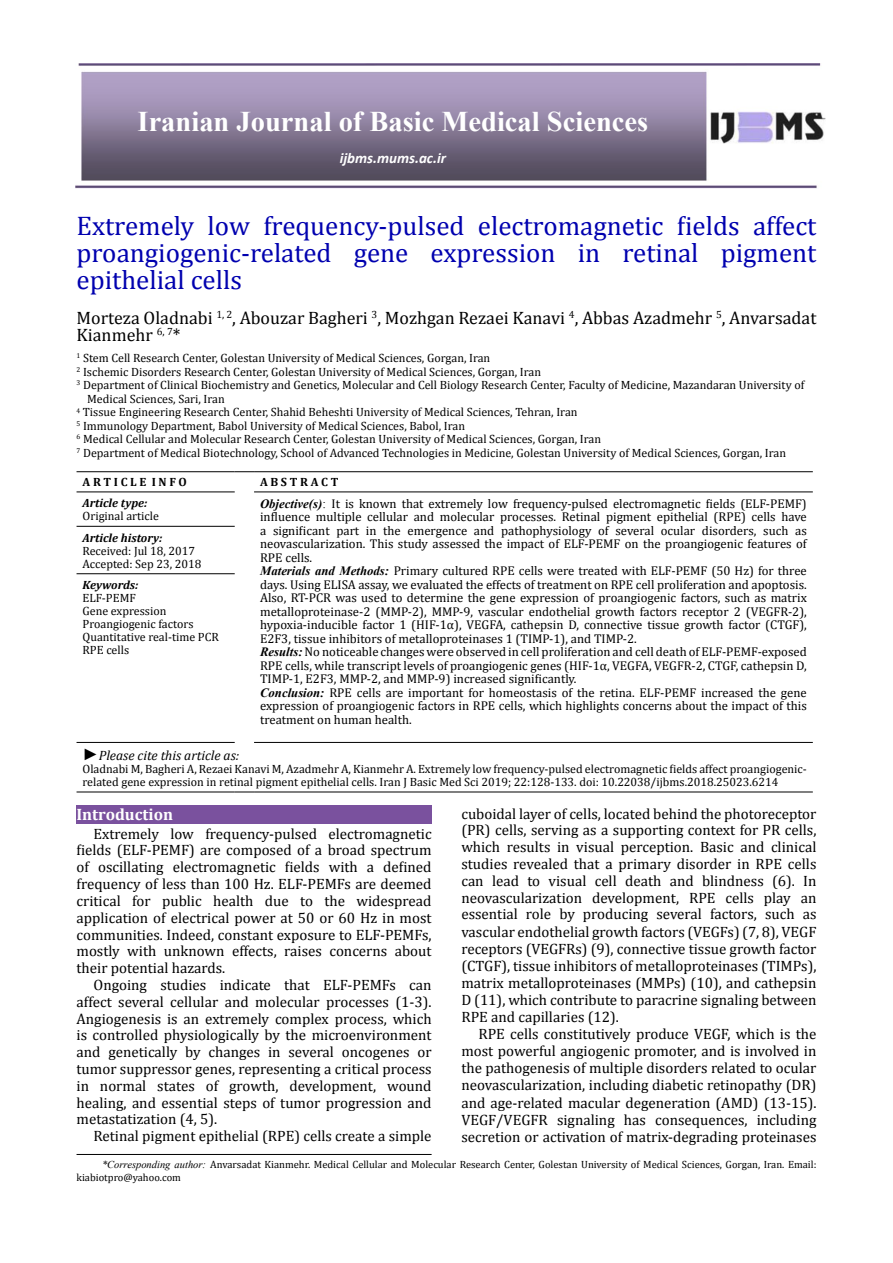
<style>
.page{position:relative;width:893px;height:1263px;background:#fff}
.page>*{position:absolute;margin:0;border:0;box-sizing:border-box;transform-origin:0 0}
.t1{font:700 28.5px "Times New Roman";color:#fff}
.t2{font:27px/27px "Cambria";color:#0000af;text-align:justify}
.t3{font:18px/17.5px "Cambria";color:#000}
.t4{font:700 16.5px "Cambria";color:#fff}
.t5{font:15px/16.8px "Cambria";color:#000;text-align:justify}
.t6{font:italic 700 15px "Calibri";color:#fff}
.t7{font:italic 13.5px "Cambria";color:#000}
.t8{font:12.75px/13.5px "Cambria";color:#000}
.t9{font:12px/13px "Cambria";color:#000}
.t10{font:12px/13px "Cambria Math";color:#000}
.t11{font:italic 700 12px "Cambria";color:#000}
.t12{font:700 12px "Cambria";color:#000}
.t13{font:10.5px/12.6px "Cambria";color:#000}
.s1{font-family:"Times New Roman";font-weight:700;font-style:italic}
.s2{font-family:"Times New Roman"}
.s3{font-family:"Times New Roman";font-size:16.5px}
.s4{font-family:"Times New Roman";font-style:italic}
</style>
<div class="page">
<hr style="left:77px;top:1154px;width:355px;height:1px;background:#000">
<img style="left:75px;top:64px;width:750px;height:125px">
<hr style="left:77px;top:471px;width:158px;height:1px;background:#000">
<svg style="left:235px;top:471px;width:19px;height:1px"></svg>
<hr style="left:254px;top:471px;width:559px;height:1px;background:#000">
<hr style="left:77px;top:491px;width:158px;height:1px;background:#000">
<hr style="left:77px;top:526px;width:158px;height:1px;background:#000">
<hr style="left:254px;top:491px;width:559px;height:1px;background:#000">
<hr style="left:77px;top:573px;width:158px;height:1px;background:#000">
<hr style="left:77px;top:792px;width:158px;height:1px;background:#000">
<svg style="left:235px;top:792px;width:19px;height:1px"></svg>
<hr style="left:254px;top:792px;width:559px;height:1px;background:#000">
<hr style="left:77px;top:742px;width:158px;height:1px;background:#000">
<hr style="left:254px;top:742px;width:559px;height:1px;background:#000">
<div style="left:77px;top:805px;width:355px;height:19px;background:#7a519e"></div>
<h1 class="t1" style="left:138px;top:102px;width:512px">Iranian Journal of Basic Medical Sciences</h1>
<p class="t6" style="left:340px;top:149px;width:108px">ijbms.mums.ac.ir</p>
<h2 class="t2" style="left:77px;top:212px;width:741px">Extremely low frequency-pulsed electromagnetic fields affect proangiogenic-related gene expression in retinal pigment epithelial cells</h2>
<p class="t3" style="left:77px;top:309px;width:741px">Morteza Oladnabi <sup>1,</sup> <sup>2</sup>, Abouzar Bagheri <sup>3</sup>, Mozhgan Rezaei Kanavi <sup>4</sup>, Abbas Azadmehr <sup>5</sup>, Anvarsadat<br>Kianmehr <sup>6,</sup> <sup>7</sup>*</p>
<p class="t9" style="left:77px;top:351px;width:415px"><sup>1</sup> Stem Cell Research Center, Golestan University of Medical Sciences, Gorgan, Iran</p>
<p class="t9" style="left:77px;top:365px;width:466px"><sup>2</sup> Ischemic Disorders Research Center, Golestan University of Medical Sciences, Gorgan, Iran</p>
<p class="t9" style="left:77px;top:378px;width:729px"><sup>3</sup> Department of Clinical Biochemistry and Genetics, Molecular and Cell Biology Research Center, Faculty of Medicine, Mazandaran University of</p>
<p class="t9" style="left:87px;top:392px;width:139px">Medical Sciences, Sari, Iran</p>
<p class="t9" style="left:77px;top:405px;width:503px"><sup>4</sup> Tissue Engineering Research Center, Shahid Beheshti University of Medical Sciences, Tehran, Iran</p>
<p class="t9" style="left:77px;top:419px;width:390px"><sup>5</sup> Immunology Department, Babol University of Medical Sciences, Babol, Iran</p>
<p class="t9" style="left:77px;top:432px;width:526px"><sup>6</sup> Medical Cellular and Molecular Research Center, Golestan University of Medical Sciences, Gorgan, Iran</p>
<p class="t9" style="left:77px;top:446px;width:711px"><sup>7</sup> Department of Medical Biotechnology, School of Advanced Technologies in Medicine, Golestan University of Medical Sciences, Gorgan, Iran</p>
<p class="t12" style="left:83px;top:473px;width:106px">A R T I C L E I N F O</p>
<p class="t12" style="left:260px;top:473px;width:80px">A B S T R A C T</p>
<p class="t11" style="left:83px;top:495px;width:66px">Article type:</p>
<p class="t10" style="left:83px;top:510px;width:78px">Original article</p>
<p class="t8" style="left:260px;top:497px;width:548px"><span class="s1">Objective(s)</span><span class="s2">:</span> It is known that extremely low frequency-pulsed electromagnetic fields (ELF-PEMF) influence multiple cellular and molecular processes. Retinal pigment epithelial (RPE) cells have a significant part in the emergence and pathophysiology of several ocular disorders, such as neovascularization. This study assessed the impact of ELF-PEMF on the proangiogenic features of RPE cells.<br><span class="s1">Materials and Methods:</span> Primary cultured RPE cells were treated with ELF-PEMF (50 Hz) for three days. Using ELISA assay, we evaluated the effects of treatment on RPE cell proliferation and apoptosis.<br>Also, RT-PCR was used to determine the gene expression of proangiogenic factors, such as matrix metalloproteinase-2 (MMP-2), MMP-9, vascular endothelial growth factors receptor 2 (VEGFR-2), hypoxia-inducible factor 1 (HIF-1α), VEGFA, cathepsin D, connective tissue growth factor (CTGF), E2F3, tissue inhibitors of metalloproteinases 1 (TIMP-1), and TIMP-2.<br><span class="s1">Results:</span> No noticeable changes were observed in cell proliferation and cell death of ELF-PEMF-exposed RPE cells, while transcript levels of proangiogenic genes (HIF-1α, VEGFA, VEGFR-2, CTGF, cathepsin D, TIMP-1, E2F3, MMP-2, and MMP-9) increased significantly.<br><span class="s1">Conclusion:</span> RPE cells are important for homeostasis of the retina. ELF-PEMF increased the gene expression of proangiogenic factors in RPE cells, which highlights concerns about the impact of this treatment on human health.</p>
<p class="t11" style="left:83px;top:529px;width:81px">Article history:</p>
<p class="t10" style="left:83px;top:544px;width:120px">Received: Jul 18, 2017<br>Accepted: Sep 23, 2018</p>
<p class="t11" style="left:83px;top:576px;width:57px">Keywords:</p>
<p class="t9" style="left:83px;top:591px;width:138px">ELF-PEMF<br>Gene expression<br>Proangiogenic factors<br>Quantitative real-time PCR<br>RPE cells</p>
<p class="t7" style="left:83px;top:746px;width:158px"><span class="s3">►</span>Please cite this article as:</p>
<p class="t10" style="left:83px;top:762px;width:726px">Oladnabi M, Bagheri A, Rezaei Kanavi M, Azadmehr A, Kianmehr A. Extremely low frequency-pulsed electromagnetic fields affect proangiogenic&shy;related gene expression in retinal pigment epithelial cells. Iran J Basic Med Sci 2019; 22:128-133. doi: 10.22038/ijbms.2018.25023.6214</p>
<p class="t4" style="left:77px;top:802px;width:98px">Introduction</p>
<p class="t5" style="left:77px;top:825px;width:357px;text-indent:17px">Extremely low frequency-pulsed electromagnetic fields (ELF-PEMF) are composed of a broad spectrum of oscillating electromagnetic fields with a defined frequency of less than 100 Hz. ELF-PEMFs are deemed critical for public health due to the widespread application of electrical power at 50 or 60 Hz in most communities. Indeed, constant exposure to ELF-PEMFs, mostly with unknown effects, raises concerns about their potential hazards.</p>
<p class="t5" style="left:77px;top:976px;width:357px;text-indent:17px">Ongoing studies indicate that ELF-PEMFs can affect several cellular and molecular processes (1-3).<br>Angiogenesis is an extremely complex process, which is controlled physiologically by the microenvironment and genetically by changes in several oncogenes or tumor suppressor genes, representing a critical process in normal states of growth, development, wound healing, and essential steps of tumor progression and metastatization (4, 5).</p>
<p class="t5" style="left:94px;top:1127px;width:340px">Retinal pigment epithelial (RPE) cells create a simple</p>
<p class="t5" style="left:461px;top:805px;width:357px">cuboidal layer of cells, located behind the photoreceptor (PR) cells, serving as a supporting context for PR cells, which results in visual perception. Basic and clinical studies revealed that a primary disorder in RPE cells can lead to visual cell death and blindness (6). In neovascularization development, RPE cells play an essential role by producing several factors, such as vascular endothelial growth factors (VEGFs) (7, 8), VEGF receptors (VEGFRs) (9), connective tissue growth factor (CTGF), tissue inhibitors of metalloproteinases (TIMPs), matrix metalloproteinases (MMPs) (10), and cathepsin D (11), which contribute to paracrine signaling between RPE and capillaries (12).</p>
<p class="t5" style="left:461px;top:1025px;width:357px;text-indent:17px">RPE cells constitutively produce VEGF, which is the most powerful angiogenic promoter, and is involved in the pathogenesis of multiple disorders related to ocular neovascularization, including diabetic retinopathy (DR) and age-related macular degeneration (AMD) (13-15).<br>VEGF/VEGFR signaling has consequences, including secretion or activation of matrix-degrading proteinases</p>
<p class="t13" style="left:77px;top:1158px;width:741px;text-indent:26px"><span class="s4">*Corresponding author:</span> Anvarsadat Kianmehr. Medical Cellular and Molecular Research Center, Golestan University of Medical Sciences, Gorgan, Iran. Email: kiabiotpro@yahoo.com</p>
</div>
